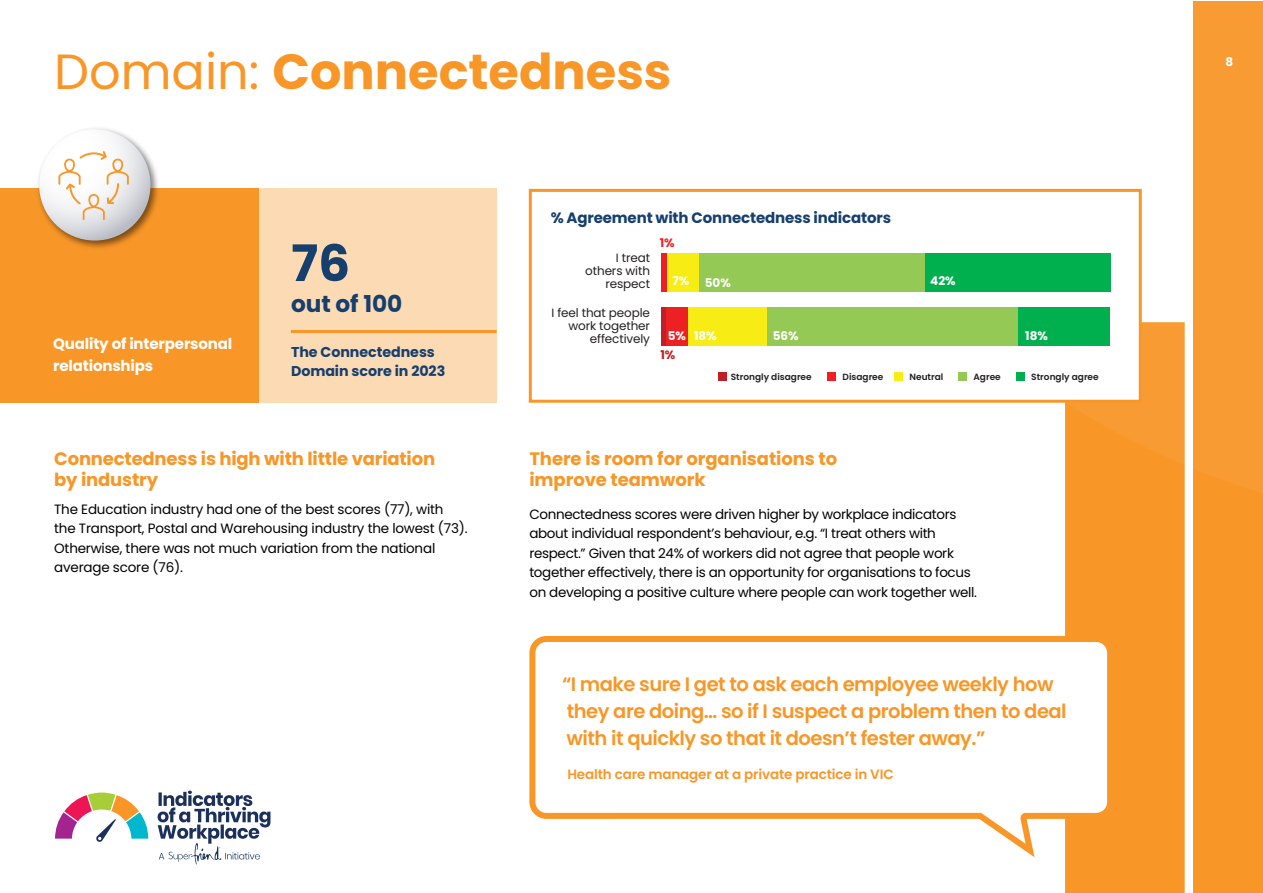
<style>
.page{position:relative;width:1263px;height:893px;background:#fff}
.page>*{position:absolute;margin:0;border:0;box-sizing:border-box;transform-origin:0 0}
.t1{font:700 50.25px "Poppins";color:#173f6e}
.t2{font:700 49.35px "Poppins";color:#f89728}
.t3{font:700 23.25px "Poppins";letter-spacing:-.005em;color:#173f6e}
.t4{font:600 19.5px/27px "Poppins";letter-spacing:-.025em;color:#f89728}
.t5{font:700 18px/21px "Poppins";letter-spacing:-.01em;color:#f89728}
.t6{font:700 15px "Poppins";letter-spacing:-.01em;color:#173f6e}
.t7{font:700 15px/22.5px "Poppins";letter-spacing:-.01em;color:#fff}
.t8{font:700 14.25px/19.5px "Poppins";letter-spacing:-.005em;color:#173f6e}
.t9{font:13.5px/19.5px "Poppins";letter-spacing:-.025em;color:#000}
.t10{font:600 13.5px "Poppins";letter-spacing:-.01em;color:#f89728}
.t11{font:12px/12.8px "Poppins";letter-spacing:-.01em;color:#231f20;text-align:right}
.t12{font:700 12px "Poppins";color:#fff}
.t13{font:700 12px "Poppins";color:#ed2024}
.t14{font:700 12px "Poppins";color:#bf2026}
.t15{font:600 9px "Poppins";color:#231f20}
.s1{font-weight:400}
</style>
<div class="page">
<div style="left:1189px;top:1px;width:74px;height:892px;background:#f89b32"></div>
<div style="left:1186px;top:1px;width:7px;height:892px;background:#fff"></div>
<div style="left:1065px;top:403px;width:120px;height:490px;background:#f89728"></div>
<svg style="left:1066px;top:188px;width:119px;height:369px"></svg>
<div style="left:259px;top:189px;width:238px;height:214px;background:#fcdbb4"></div>
<div style="left:0;top:189px;width:259px;height:214px;background:#f89728"></div>
<hr style="left:291px;top:330px;width:206px;height:3px;background:#f89728">
<img style="left:33px;top:128px;width:129px;height:120px">
<svg style="left:39px;top:129px;width:111px;height:112px"></svg>
<svg style="left:58px;top:151px;width:71px;height:69px"></svg>
<div style="left:530px;top:190px;width:610px;height:211px;background:#fff"></div>
<div style="left:661px;top:253px;width:7px;height:38px;background:#ed2024"></div>
<div style="left:668px;top:253px;width:31px;height:38px;background:#f7ec13"></div>
<div style="left:699px;top:253px;width:226px;height:38px;background:#93c954"></div>
<div style="left:925px;top:253px;width:186px;height:38px;background:#00b04f"></div>
<div style="left:661px;top:307px;width:5px;height:39px;background:#bf2026"></div>
<div style="left:666px;top:307px;width:22px;height:39px;background:#ed2024"></div>
<div style="left:688px;top:307px;width:79px;height:39px;background:#f7ec13"></div>
<div style="left:767px;top:307px;width:251px;height:39px;background:#93c954"></div>
<div style="left:1018px;top:307px;width:92px;height:39px;background:#00b04f"></div>
<div style="left:827px;top:372px;width:8px;height:9px;background:#ed2024"></div>
<div style="left:959px;top:372px;width:8px;height:9px;background:#93c954"></div>
<div style="left:718px;top:372px;width:8px;height:9px;background:#bf2026"></div>
<div style="left:1016px;top:372px;width:9px;height:9px;background:#00b04f"></div>
<div style="left:894px;top:372px;width:9px;height:9px;background:#f7ec13"></div>
<div style="left:529px;top:189px;width:613px;height:214px;border:3px solid #f89728"></div>
<svg style="left:529px;top:633px;width:587px;height:231px"></svg>
<svg style="left:55px;top:792px;width:93px;height:50px"></svg>
<svg style="left:158px;top:791px;width:112px;height:73px"></svg>
<h2 class="t2" style="left:54px;top:43px;width:619px"><span class="s1">Domain:</span> Connectedness</h2>
<p class="t7" style="left:53px;top:332px;width:181px">Quality of interpersonal relationships</p>
<h1 class="t1" style="left:291px;top:234px;width:60px">76</h1>
<h3 class="t3" style="left:291px;top:291px;width:112px">out of 100</h3>
<p class="t8" style="left:291px;top:342px;width:156px">The Connectedness<br>Domain score in 2023</p>
<h3 class="t5" style="left:54px;top:448px;width:382px">Connectedness is high with little variation by industry</h3>
<p class="t9" style="left:54px;top:499px;width:415px">The Education industry had one of the best scores (77), with the Transport, Postal and Warehousing industry the lowest (73).<br>Otherwise, there was not much variation from the national average score (76).</p>
<p class="t6" style="left:551px;top:209px;width:342px">% Agreement with Connectedness indicators</p>
<p class="t11" style="left:585px;top:252px;width:66px">I treat others with respect</p>
<p class="t11" style="left:551px;top:307px;width:100px">I feel that people work together effectively</p>
<p class="t13" style="left:660px;top:236px;width:16px">1%</p>
<p class="t12" style="left:672px;top:274px;width:18px">7%</p>
<p class="t12" style="left:705px;top:276px;width:28px">50%</p>
<p class="t12" style="left:930px;top:274px;width:27px">42%</p>
<p class="t12" style="left:668px;top:329px;width:20px">5%</p>
<p class="t14" style="left:660px;top:348px;width:16px">1%</p>
<p class="t12" style="left:694px;top:329px;width:24px">18%</p>
<p class="t12" style="left:773px;top:329px;width:27px">56%</p>
<p class="t12" style="left:1025px;top:329px;width:24px">18%</p>
<p class="t15" style="left:731px;top:372px;width:82px">Strongly disagree</p>
<p class="t15" style="left:843px;top:372px;width:42px">Disagree</p>
<p class="t15" style="left:909px;top:372px;width:35px">Neutral</p>
<p class="t15" style="left:973px;top:372px;width:29px">Agree</p>
<p class="t15" style="left:1031px;top:372px;width:69px">Strongly agree</p>
<h3 class="t5" style="left:529px;top:449px;width:309px">There is room for organisations to improve teamwork</h3>
<p class="t9" style="left:529px;top:504px;width:448px">Connectedness scores were driven higher by workplace indicators about individual respondent’s behaviour, e.g. “I treat others with respect.” Given that 24% of workers did not agree that people work together effectively, there is an opportunity for organisations to focus on developing a positive culture where people can work together well.</p>
<h3 class="t4" style="left:562px;top:671px;width:506px">“I make sure I get to ask each employee weekly how they are doing… so if I suspect a problem then to deal with it quickly so that it doesn’t fester away.”</h3>
<p class="t10" style="left:567px;top:766px;width:328px">Health care manager at a private practice in VIC</p>
<p class="t12" style="left:1225px;top:55px;width:9px">8</p>
</div>
